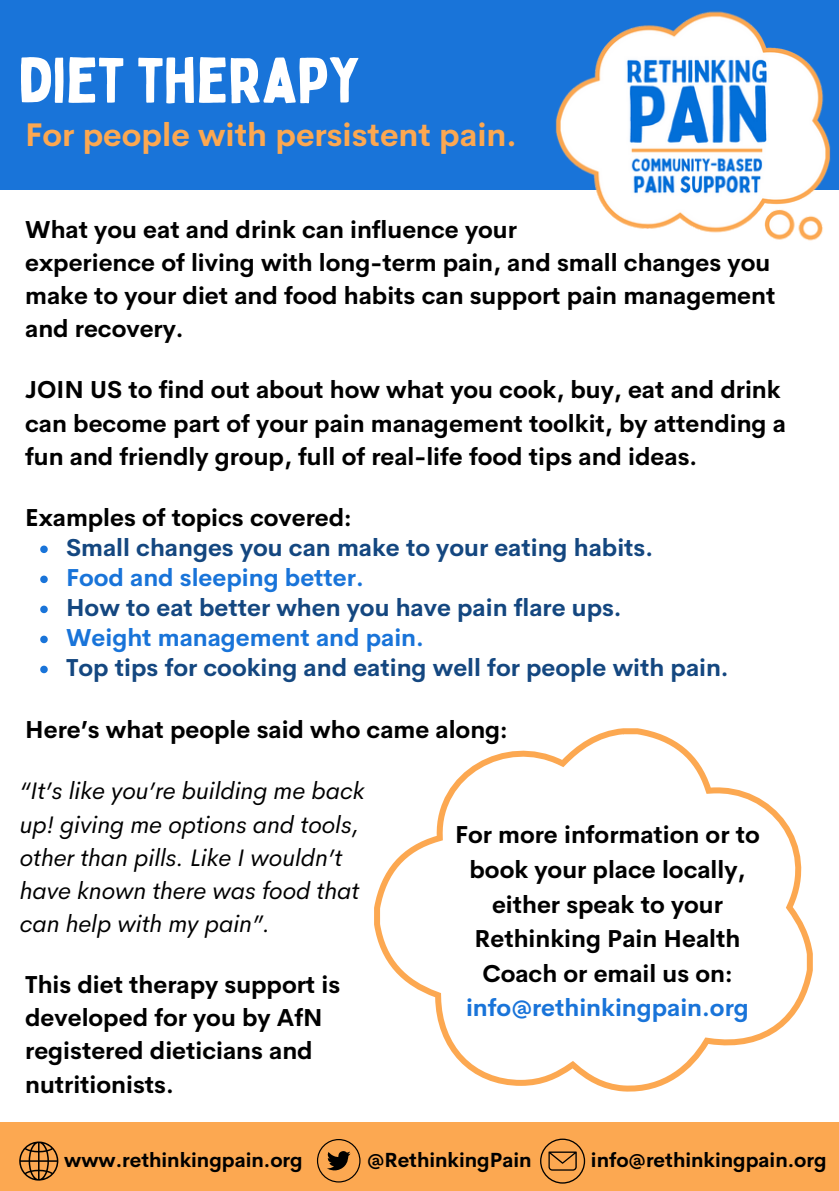
<style>
.page{position:relative;width:839px;height:1191px;background:#fff}
.page>*{position:absolute;margin:0;border:0;box-sizing:border-box;transform-origin:0 0}
.t1{font:62.4px "Bobby Jones";color:#fff}
.t2{font:700 32px "Cerebri Sans";color:#fca851}
.t3{font:700 24px/33px "Cerebri Sans";color:#000}
.t4{font:italic 24px/33px "Cerebri Sans";color:#000}
.t5{font:700 24px "Cerebri Sans";color:#144780}
.t6{font:700 24px "Cerebri Sans";color:#1974d9}
.t7{font:700 20px "Cerebri Sans";color:#000}
.s1{color:#1974d9}
</style>
<div class="page">
<div style="left:0;top:0;width:838px;height:1191px;background:#1974d9"></div>
<div style="left:0;top:190px;width:838px;height:978px;background:#fff"></div>
<div style="left:0;top:1123px;width:838px;height:68px;background:#fca851"></div>
<svg style="left:19px;top:1141px;width:40px;height:40px"></svg>
<svg style="left:317px;top:1139px;width:43px;height:44px"></svg>
<svg style="left:540px;top:1139px;width:45px;height:45px"></svg>
<img style="left:555px;top:11px;width:276px;height:230px">
<svg style="left:374px;top:728px;width:438px;height:364px"></svg>
<svg style="left:40px;top:546px;width:8px;height:7px"></svg>
<svg style="left:40px;top:576px;width:8px;height:7px"></svg>
<svg style="left:40px;top:606px;width:8px;height:7px"></svg>
<svg style="left:40px;top:636px;width:8px;height:7px"></svg>
<svg style="left:40px;top:666px;width:8px;height:7px"></svg>
<p class="t1" style="left:18px;top:41px;width:343px">DIET THERAPY</p>
<p class="t2" style="left:25px;top:114px;width:493px">For people with persistent pain.</p>
<p class="t3" style="left:25px;top:213px;width:493px">What you eat and drink can influence your</p>
<p class="t3" style="left:25px;top:246px;width:751px">experience of living with long-term pain, and small changes you make to your diet and food habits can support pain management and recovery.</p>
<p class="t3" style="left:25px;top:374px;width:762px">JOIN US to find out about how what you cook, buy, eat and drink can become part of your pain management toolkit, by attending a fun and friendly group, full of real-life food tips and ideas.</p>
<p class="t3" style="left:25px;top:501px;width:328px">Examples of topics covered:</p>
<p class="t5" style="left:66px;top:532px;width:588px">Small changes you can make to your eating habits.</p>
<p class="t6" style="left:66px;top:562px;width:299px">Food and sleeping better.</p>
<p class="t5" style="left:66px;top:592px;width:557px">How to eat better when you have pain flare ups.</p>
<p class="t6" style="left:66px;top:622px;width:359px">Weight management and pain.</p>
<p class="t5" style="left:66px;top:652px;width:664px">Top tips for cooking and eating well for people with pain.</p>
<p class="t3" style="left:25px;top:713px;width:484px">Here’s what people said who came along:</p>
<p class="t4" style="left:20px;top:775px;width:346px">“It’s like you’re building me back up! giving me options and tools, other than pills. Like I wouldn’t have known there was food that can help with my pain”.</p>
<p class="t3" style="left:25px;top:968px;width:316px">This diet therapy support is developed for you by AfN registered dieticians and nutritionists.</p>
<p class="t3" style="left:455px;top:818px;width:306px;line-height:34.6px;text-align:center">For more information or to book your place locally, either speak to your<br>Rethinking Pain Health<br>Coach or email us on: <span class="s1">info@rethinkingpain.org</span></p>
<p class="t7" style="left:64px;top:1147px;width:240px">www.rethinkingpain.org</p>
<p class="t7" style="left:367px;top:1147px;width:166px">@RethinkingPain</p>
<p class="t7" style="left:591px;top:1147px;width:237px">info@rethinkingpain.org</p>
</div>
